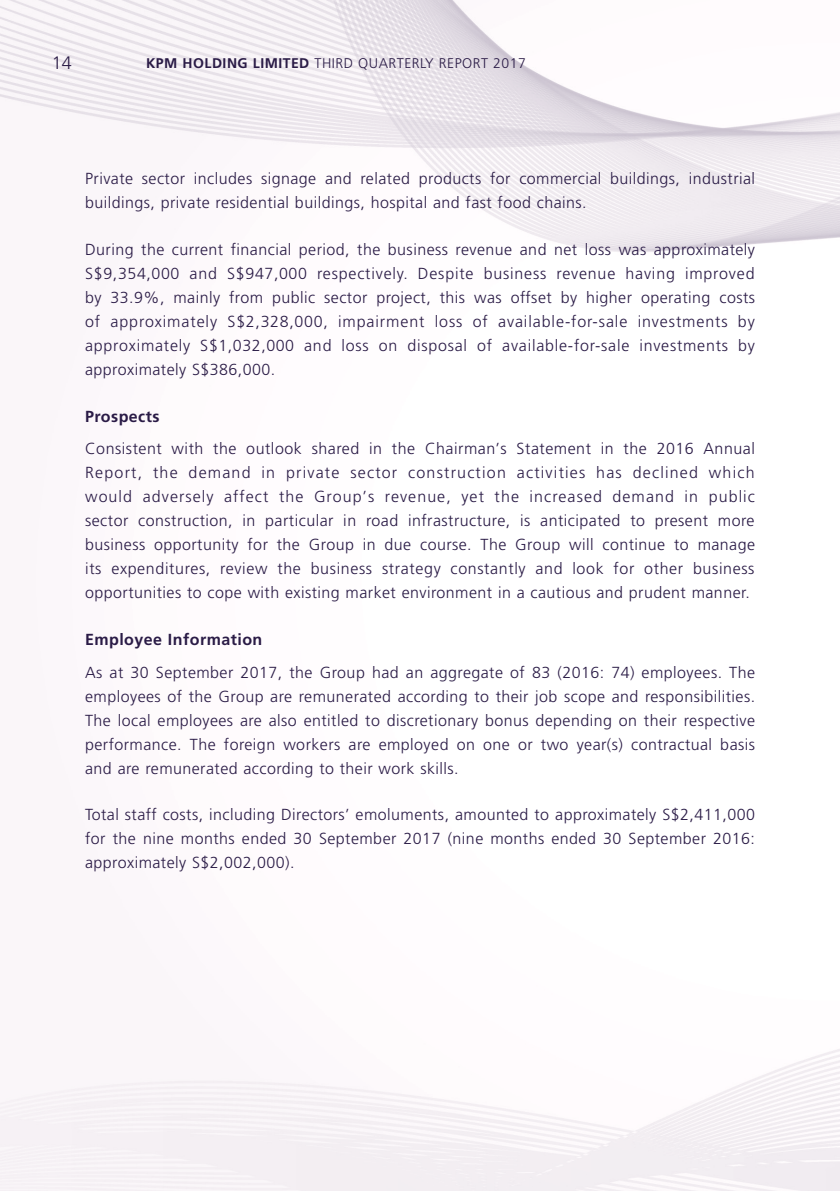
<style>
.page{position:relative;width:840px;height:1191px;background:#fff}
.page>*{position:absolute;margin:0;border:0;box-sizing:border-box;transform-origin:0 0}
.t1{font:300 18px "Frutiger LT Std";color:#2a1b46}
.t2{font:300 16px/24px "Frutiger LT Std";letter-spacing:.03em;color:#2a1b46;text-align:justify}
.t3{font:700 16px "Frutiger LT Std";letter-spacing:.03em;color:#2a1b46}
.t4{font:300 14px "Frutiger LT Std";letter-spacing:.035em;color:#2a1b46}
.s1{font-weight:700}
</style>
<div class="page">
<img style="left:0;top:0;width:839px;height:1191px">
<p class="t1" style="left:52px;top:52px;width:22px">14</p>
<p class="t4" style="left:146px;top:55px;width:381px"><span class="s1">KPM HOLDING LIMITED</span> THIRD QUARTERLY REPORT 2017</p>
<p class="t2" style="left:85px;top:167px;width:671px">Private sector includes signage and related products for commercial buildings, industrial buildings, private residential buildings, hospital and fast food chains.</p>
<p class="t2" style="left:85px;top:238px;width:671px">During the current financial period, the business revenue and net loss was approximately S$9,354,000 and S$947,000 respectively. Despite business revenue having improved by 33.9%, mainly from public sector project, this was offset by higher operating costs of approximately S$2,328,000, impairment loss of available-for-sale investments by approximately S$1,032,000 and loss on disposal of available-for-sale investments by approximately S$386,000.</p>
<p class="t3" style="left:85px;top:407px;width:76px">Prospects</p>
<p class="t2" style="left:85px;top:437px;width:671px">Consistent with the outlook shared in the Chairman’s Statement in the 2016 Annual Report, the demand in private sector construction activities has declined which would adversely affect the Group’s revenue, yet the increased demand in public sector construction, in particular in road infrastructure, is anticipated to present more business opportunity for the Group in due course. The Group will continue to manage its expenditures, review the business strategy constantly and look for other business opportunities to cope with existing market environment in a cautious and prudent manner.</p>
<p class="t3" style="left:85px;top:630px;width:179px">Employee Information</p>
<p class="t2" style="left:85px;top:660px;width:671px">As at 30 September 2017, the Group had an aggregate of 83 (2016: 74) employees. The employees of the Group are remunerated according to their job scope and responsibilities.<br>The local employees are also entitled to discretionary bonus depending on their respective performance. The foreign workers are employed on one or two year(s) contractual basis and are remunerated according to their work skills.</p>
<p class="t2" style="left:85px;top:803px;width:671px">Total staff costs, including Directors’ emoluments, amounted to approximately S$2,411,000 for the nine months ended 30 September 2017 (nine months ended 30 September 2016: approximately S$2,002,000).</p>
</div>
